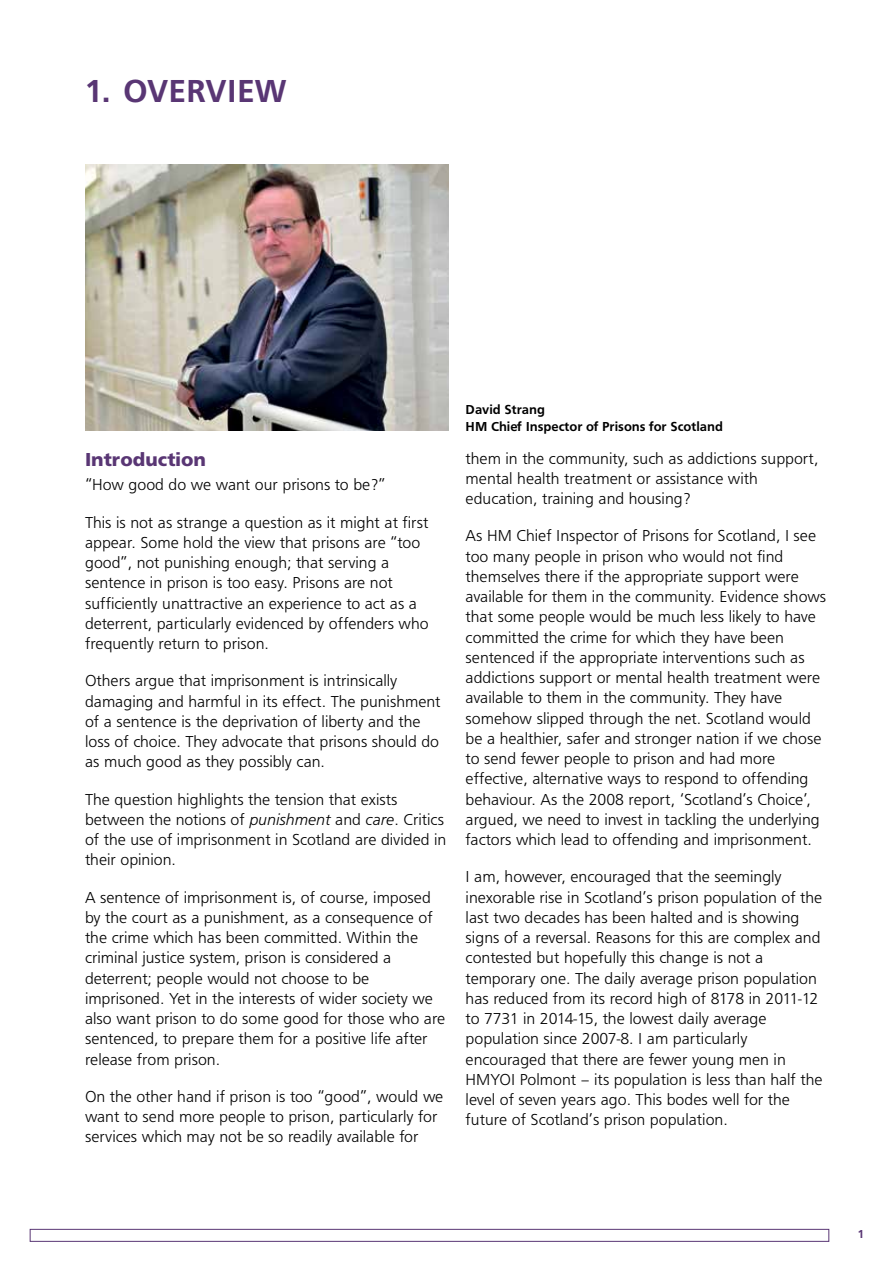
<style>
.page{position:relative;width:893px;height:1263px;background:#fff}
.page>*{position:absolute;margin:0;border:0;box-sizing:border-box;transform-origin:0 0}
.t1{font:500 33px "Frutus T";color:#593674}
.t2{font:700 19.5px "Frutus T";color:#593674}
.t3{font:300 16.5px/20.2px "Frutus T";color:#000}
.t4{font:500 13.5px/16.2px "Frutus T";color:#000}
.t5{font:500 12px "Frutus T";color:#593674}
.s1{font-style:italic}
</style>
<div class="page">
<div style="left:30px;top:1229px;width:799px;height:13px;border:1px solid #593674"></div>
<img style="left:85px;top:165px;width:364px;height:266px">
<h1 class="t1" style="left:85px;top:72px;width:203px">1. OVERVIEW</h1>
<p class="t2" style="left:85px;top:448px;width:122px">Introduction</p>
<p class="t3" style="left:85px;top:474px;width:302px">“How good do we want our prisons to be?”</p>
<p class="t3" style="left:85px;top:512px;width:345px">This is not as strange a question as it might at first appear. Some hold the view that prisons are “too good”, not punishing enough; that serving a sentence in prison is too easy. Prisons are not sufficiently unattractive an experience to act as a deterrent, particularly evidenced by offenders who frequently return to prison.</p>
<p class="t3" style="left:85px;top:670px;width:357px">Others argue that imprisonment is intrinsically damaging and harmful in its effect. The punishment of a sentence is the deprivation of liberty and the loss of choice. They advocate that prisons should do as much good as they possibly can.</p>
<p class="t3" style="left:85px;top:789px;width:363px">The question highlights the tension that exists between the notions of <span class="s1">punishment</span> and <span class="s1">care</span>. Critics of the use of imprisonment in Scotland are divided in their opinion.</p>
<p class="t3" style="left:85px;top:887px;width:362px">A sentence of imprisonment is, of course, imposed by the court as a punishment, as a consequence of the crime which has been committed. Within the criminal justice system, prison is considered a deterrent; people would not choose to be imprisoned. Yet in the interests of wider society we also want prison to do some good for those who are sentenced, to prepare them for a positive life after release from prison.</p>
<p class="t3" style="left:85px;top:1086px;width:360px">On the other hand if prison is too “good”, would we want to send more people to prison, particularly for services which may not be so readily available for</p>
<p class="t4" style="left:466px;top:402px;width:259px">David Strang<br>HM Chief Inspector of Prisons for Scotland</p>
<p class="t3" style="left:466px;top:448px;width:354px">them in the community, such as addictions support, mental health treatment or assistance with education, training and housing?</p>
<p class="t3" style="left:466px;top:525px;width:362px">As HM Chief Inspector of Prisons for Scotland, I see too many people in prison who would not find themselves there if the appropriate support were available for them in the community. Evidence shows that some people would be much less likely to have committed the crime for which they have been sentenced if the appropriate interventions such as addictions support or mental health treatment were available to them in the community. They have somehow slipped through the net. Scotland would be a healthier, safer and stronger nation if we chose to send fewer people to prison and had more effective, alternative ways to respond to offending behaviour. As the 2008 report, ‘Scotland’s Choice’, argued, we need to invest in tackling the underlying factors which lead to offending and imprisonment.</p>
<p class="t3" style="left:466px;top:866px;width:358px">I am, however, encouraged that the seemingly inexorable rise in Scotland’s prison population of the last two decades has been halted and is showing signs of a reversal. Reasons for this are complex and contested but hopefully this change is not a temporary one. The daily average prison population has reduced from its record high of 8178 in 2011-12 to 7731 in 2014-15, the lowest daily average population since 2007-8. I am particularly encouraged that there are fewer young men in HMYOI Polmont – its population is less than half the level of seven years ago. This bodes well for the future of Scotland’s prison population.</p>
<p class="t5" style="left:858px;top:1227px;width:8px">1</p>
</div>
